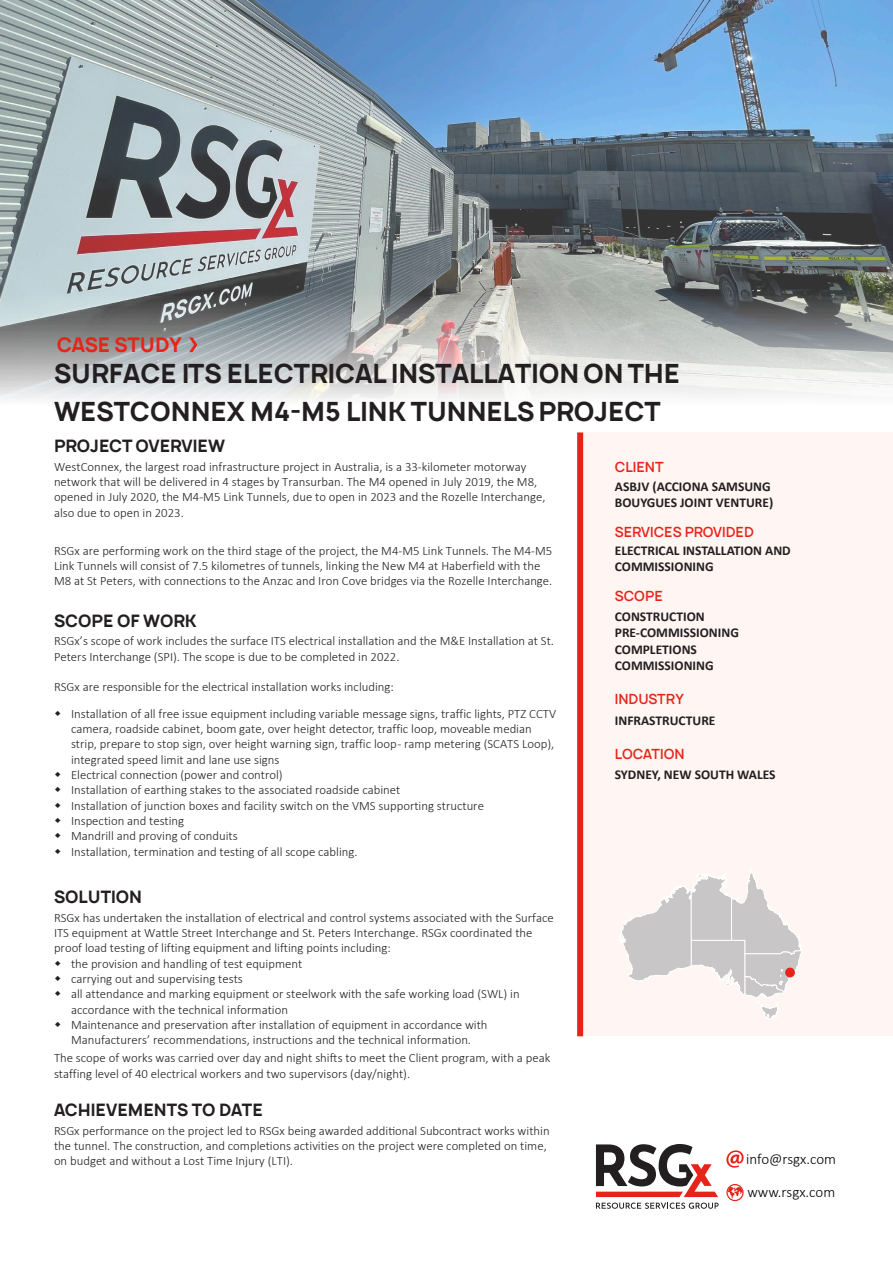
<style>
.page{position:relative;width:893px;height:1263px;background:#fff}
.page>*{position:absolute;margin:0;border:0;box-sizing:border-box;transform-origin:0 0}
.Sub-heading_12pt{font:700 25.5px/38.1px "Manrope";color:#231f20}
.Sub-heading_12pt-2{font:700 19.5px "Manrope";color:#e72419}
.Sub-heading_12pt-3{font:700 16.5px "Manrope";color:#231f20}
.Body_10{font:700 16.5px "Manrope";color:#231f20}
.Body_10-2{font:300 15px "Calibri";color:#000}
.Body_10-3{font:700 13.5px/16.2px "Calibri";color:#231f20}
.Heading_23_pt{font:600 13.5px "Manrope";color:#e72419}
.Body_10-4{font:300 12.75px/15.3px "Calibri";color:#231f20}
.Sub-heading_12pt-4{font:300 12.75px/15.3px "Calibri";color:#231f20}
</style>
<div class="page">
<img style="left:0;top:0;width:893px;height:401px">
<div style="left:580px;top:432px;width:313px;height:604px;background:#fff5f3"></div>
<svg style="left:726px;top:1150px;width:18px;height:17px"></svg>
<svg style="left:726px;top:1184px;width:18px;height:17px"></svg>
<svg style="left:596px;top:1144px;width:123px;height:65px"></svg>
<div style="left:577px;top:432px;width:6px;height:604px;background:#e72419"></div>
<svg style="left:189px;top:337px;width:8px;height:15px"></svg>
<svg style="left:619px;top:869px;width:182px;height:150px"></svg>
<div style="left:785px;top:968px;width:10px;height:9px;background:#e72419;border-radius:50%"></div>
<p class="Sub-heading_12pt-2" style="left:57px;top:331px;width:127px">CASE STUDY</p>
<p class="Sub-heading_12pt" style="left:54px;top:354px;width:628px">SURFACE ITS ELECTRICAL INSTALLATION ON THE<br>WESTCONNEX M4-M5 LINK TUNNELS PROJECT</p>
<p class="Sub-heading_12pt-3" style="left:54px;top:434px;width:173px">PROJECT OVERVIEW</p>
<p class="Body_10-4" style="left:54px;top:459px;width:493px">WestConnex, the largest road infrastructure project in Australia, is a 33-kilometer motorway network that will be delivered in 4 stages by Transurban. The M4 opened in July 2019, the M8, opened in July 2020, the M4-M5 Link Tunnels, due to open in 2023 and the Rozelle Interchange, also due to open in 2023.</p>
<p class="Body_10-4" style="left:54px;top:543px;width:500px">RSGx are performing work on the third stage of the project, the M4-M5 Link Tunnels. The M4-M5<br>Link Tunnels will consist of 7.5 kilometres of tunnels, linking the New M4 at Haberfield with the<br>M8 at St Peters, with connections to the Anzac and Iron Cove bridges via the Rozelle Interchange.</p>
<p class="Body_10" style="left:54px;top:609px;width:144px">SCOPE OF WORK</p>
<p class="Body_10-4" style="left:54px;top:633px;width:501px">RSGx’s scope of work includes the surface ITS electrical installation and the M&amp;E Installation at St.<br>Peters Interchange (SPI). The scope is due to be completed in 2022.</p>
<p class="Body_10-4" style="left:54px;top:679px;width:341px">RSGx are responsible for the electrical installation works including:</p>
<p class="Body_10-4" style="left:71px;top:706px;width:487px">Installation of all free issue equipment including variable message signs, traffic lights, PTZ CCTV camera, roadside cabinet, boom gate, over height detector, traffic loop, moveable median strip, prepare to stop sign, over height warning sign, traffic loop - ramp metering (SCATS Loop), integrated speed limit and lane use signs<br>Electrical connection (power and control)<br>Installation of earthing stakes to the associated roadside cabinet<br>Installation of junction boxes and facility switch on the VMS supporting structure<br>Inspection and testing<br>Mandrill and proving of conduits<br>Installation, termination and testing of all scope cabling.</p>
<p class="Heading_23_pt" style="left:615px;top:458px;width:50px">CLIENT</p>
<p class="Body_10-3" style="left:615px;top:478px;width:157px">ASBJV (ACCIONA SAMSUNG</p>
<p class="Body_10-3" style="left:615px;top:494px;width:160px">BOUYGUES JOINT VENTURE)</p>
<p class="Heading_23_pt" style="left:615px;top:523px;width:141px">SERVICES PROVIDED</p>
<p class="Body_10-3" style="left:615px;top:542px;width:177px">ELECTRICAL INSTALLATION AND<br>COMMISSIONING</p>
<p class="Heading_23_pt" style="left:615px;top:587px;width:49px">SCOPE</p>
<p class="Body_10-3" style="left:615px;top:608px;width:91px">CONSTRUCTION</p>
<p class="Body_10-3" style="left:615px;top:625px;width:126px">PRE-COMMISSIONING</p>
<p class="Body_10-3" style="left:615px;top:641px;width:84px">COMPLETIONS</p>
<p class="Body_10-3" style="left:615px;top:657px;width:100px">COMMISSIONING</p>
<p class="Heading_23_pt" style="left:615px;top:690px;width:70px">INDUSTRY</p>
<p class="Body_10-3" style="left:615px;top:712px;width:102px">INFRASTRUCTURE</p>
<p class="Heading_23_pt" style="left:615px;top:745px;width:71px">LOCATION</p>
<p class="Body_10-3" style="left:615px;top:766px;width:162px">SYDNEY, NEW SOUTH WALES</p>
<p class="Sub-heading_12pt-3" style="left:54px;top:885px;width:90px">SOLUTION</p>
<p class="Sub-heading_12pt-4" style="left:54px;top:910px;width:501px">RSGx has undertaken the installation of electrical and control systems associated with the Surface<br>ITS equipment at Wattle Street Interchange and St. Peters Interchange. RSGx coordinated the proof load testing of lifting equipment and lifting points including:</p>
<p class="Body_10-4" style="left:71px;top:956px;width:450px">the provision and handling of test equipment<br>carrying out and supervising tests<br>all attendance and marking equipment or steelwork with the safe working load (SWL) in accordance with the technical information<br>Maintenance and preservation after installation of equipment in accordance with Manufacturers’ recommendations, instructions and the technical information.</p>
<p class="Sub-heading_12pt-4" style="left:54px;top:1050px;width:498px">The scope of works was carried over day and night shifts to meet the Client program, with a peak staffing level of 40 electrical workers and two supervisors (day/night).</p>
<p class="Sub-heading_12pt-3" style="left:54px;top:1098px;width:210px">ACHIEVEMENTS TO DATE</p>
<p class="Sub-heading_12pt-4" style="left:54px;top:1122px;width:497px">RSGx performance on the project led to RSGx being awarded additional Subcontract works within the tunnel. The construction, and completions activities on the project were completed on time, on budget and without a Lost Time Injury (LTI).</p>
<p class="Body_10-2" style="left:746px;top:1149px;width:91px">info@rsgx.com</p>
<p class="Body_10-2" style="left:747px;top:1183px;width:89px">www.rsgx.com</p>
</div>
